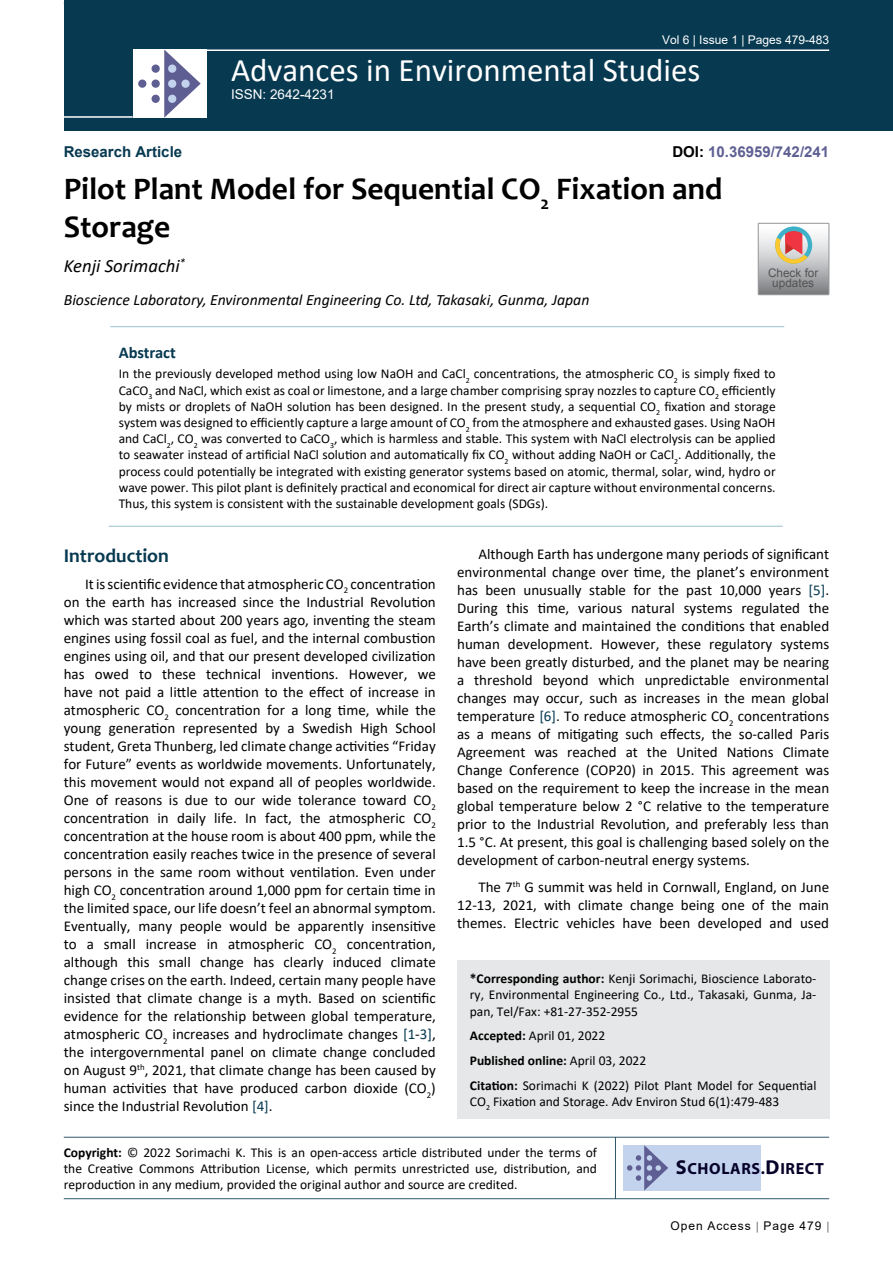
<style>
.page{position:relative;width:893px;height:1263px;background:#fff}
.page>*{position:absolute;margin:0;border:0;box-sizing:border-box;transform-origin:0 0}
.t1{font:33px "Calibri";color:#fff}
.t2{font:700 31.5px/37.8px "Candara";color:#000}
.t3{font:700 19.5px "Candara";color:#073950}
.t4{font:italic 18.75px "Calibri";color:#000}
.t5{font:700 16.5px "Calibri";color:#073950}
.t6{font:700 16.2px "Myriad Pro";letter-spacing:.04em;color:#050128}
.t7{font:italic 15.75px "Calibri";color:#000}
.t8{font:15px/18px "Calibri";color:#000;text-align:justify}
.t9{font:700 15px "Arial";color:#5e5f93}
.t10{font:700 15px "Arial";color:#073950}
.t11{font:13.5px/16.2px "Calibri";color:#000;text-align:justify}
.t12{font:13.5px "Arial";color:#fff}
.t13{font:12px "Arial";color:#fff}
.t14{font:12px "Arial";letter-spacing:.08em;color:#000}
.t15{font:11.85px/10.2px "Arial";color:#535353;text-align:center}
.s1{color:#000}
.s2{color:#073950}
.s3{font-weight:700}
.s4{font-size:20.25px}
</style>
<div class="page">
<div style="left:64px;top:0;width:829px;height:131px;background:#073950"></div>
<div style="left:457px;top:960px;width:372px;height:159px;background:#e6e7e8"></div>
<hr style="left:64px;top:1137px;width:765px;height:1px;background:#073950">
<hr style="left:64px;top:1198px;width:765px;height:1px;background:#073950">
<hr style="left:615px;top:1137px;width:1px;height:62px;background:#073950">
<hr style="left:204px;top:49px;width:625px;height:2px;background:#fff">
<hr style="left:64px;top:116px;width:69px;height:2px;background:#fff">
<div style="left:133px;top:49px;width:74px;height:69px;background:#fff"></div>
<svg style="left:164px;top:49px;width:37px;height:69px"></svg>
<div style="left:152px;top:65px;width:8px;height:8px;background:#5e5e92;border-radius:50%"></div>
<div style="left:138px;top:80px;width:8px;height:8px;background:#5e5e92;border-radius:50%"></div>
<div style="left:152px;top:80px;width:8px;height:8px;background:#5e5e92;border-radius:50%"></div>
<div style="left:168px;top:80px;width:8px;height:8px;background:#c3d3ee;border-radius:50%"></div>
<div style="left:181px;top:80px;width:9px;height:8px;background:#c3d3ee;border-radius:50%"></div>
<div style="left:168px;top:95px;width:8px;height:8px;background:#c3d3ee;border-radius:50%"></div>
<div style="left:168px;top:65px;width:8px;height:8px;background:#c3d3ee;border-radius:50%"></div>
<div style="left:152px;top:95px;width:8px;height:8px;background:#5e5e92;border-radius:50%"></div>
<div style="left:623px;top:1145px;width:138px;height:45px;background:#c3d3ee"></div>
<svg style="left:627px;top:1145px;width:41px;height:45px"></svg>
<hr style="left:110px;top:326px;width:674px;height:1px;background:#98c0d2">
<hr style="left:109px;top:526px;width:674px;height:1px;background:#98c0d2">
<svg style="left:758px;top:223px;width:71px;height:72px;background:#bdb6b3"></svg>
<p class="t13" style="left:662px;top:31px;width:169px">Vol 6 | Issue 1 | Pages 479-483</p>
<h1 class="t1" style="left:231px;top:47px;width:471px">Advances in Environmental Studies</h1>
<p class="t12" style="left:231px;top:85px;width:105px">ISSN: 2642-4231</p>
<p class="t9" style="left:672px;top:141px;width:158px"><span class="s1">DOI:</span> 10.36959/742/241</p>
<h2 class="t2" style="left:64px;top:169px;width:660px">Pilot Plant Model for Sequential CO<sub>2</sub> Fixation and<br>Storage</h2>
<p class="t4" style="left:64px;top:253px;width:123px">Kenji Sorimachi<sup>*</sup></p>
<p class="t7" style="left:64px;top:289px;width:527px">Bioscience Laboratory, Environmental Engineering Co. Ltd, Takasaki, Gunma, Japan</p>
<p class="t10" style="left:64px;top:141px;width:120px">Research Article</p>
<p class="t15" style="left:768px;top:267px;width:52px">Check for updates</p>
<p class="t5" style="left:119px;top:341px;width:59px">Abstract</p>
<p class="t11" style="left:119px;top:365px;width:658px">In the previously developed method using low NaOH and CaCl<sub>2</sub> concentrations, the atmospheric CO<sub>2</sub> is simply fixed to CaCO<sub>3</sub> and NaCl, which exist as coal or limestone, and a large chamber comprising spray nozzles to capture CO<sub>2</sub> efficiently by mists or droplets of NaOH solution has been designed. In the present study, a sequential CO<sub>2</sub> fixation and storage system was designed to efficiently capture a large amount of CO<sub>2</sub> from the atmosphere and exhausted gases. Using NaOH and CaCl<sub>2</sub>, CO<sub>2</sub> was converted to CaCO<sub>3</sub>, which is harmless and stable. This system with NaCl electrolysis can be applied to seawater instead of artificial NaCl solution and automatically fix CO<sub>2</sub> without adding NaOH or CaCl<sub>2</sub>. Additionally, the process could potentially be integrated with existing generator systems based on atomic, thermal, solar, wind, hydro or wave power. This pilot plant is definitely practical and economical for direct air capture without environmental concerns.<br>Thus, this system is consistent with the sustainable development goals (SDGs).</p>
<h3 class="t3" style="left:64px;top:543px;width:107px">Introduction</h3>
<p class="t8" style="left:64px;top:574px;width:374px;text-indent:21px">It is scientific evidence that atmospheric CO<sub>2</sub> concentration on the earth has increased since the Industrial Revolution which was started about 200 years ago, inventing the steam engines using fossil coal as fuel, and the internal combustion engines using oil, and that our present developed civilization has owed to these technical inventions. However, we have not paid a little attention to the effect of increase in atmospheric CO<sub>2</sub> concentration for a long time, while the young generation represented by a Swedish High School student, Greta Thunberg, led climate change activities “Friday for Future” events as worldwide movements. Unfortunately, this movement would not expand all of peoples worldwide.<br>One of reasons is due to our wide tolerance toward CO<sub>2 </sub>concentration in daily life. In fact, the atmospheric CO<sub>2 </sub>concentration at the house room is about 400 ppm, while the concentration easily reaches twice in the presence of several persons in the same room without ventilation. Even under high CO<sub>2</sub> concentration around 1,000 ppm for certain time in the limited space, our life doesn’t feel an abnormal symptom.<br>Eventually, many people would be apparently insensitive to a small increase in atmospheric CO<sub>2</sub> concentration, although this small change has clearly induced climate change crises on the earth. Indeed, certain many people have insisted that climate change is a myth. Based on scientific evidence for the relationship between global temperature, atmospheric CO<sub>2</sub> increases and hydroclimate changes <span class="s2">[1</span>-<span class="s2">3]</span>, the intergovernmental panel on climate change concluded on August 9<sup>th</sup>, 2021, that climate change has been caused by human activities that have produced carbon dioxide (CO<sub>2</sub>) since the Industrial Revolution <span class="s2">[4]</span>.</p>
<p class="t8" style="left:457px;top:545px;width:374px;text-indent:21px">Although Earth has undergone many periods of significant environmental change over time, the planet’s environment has been unusually stable for the past 10,000 years <span class="s2">[5]</span>.<br>During this time, various natural systems regulated the Earth’s climate and maintained the conditions that enabled human development. However, these regulatory systems have been greatly disturbed, and the planet may be nearing a threshold beyond which unpredictable environmental changes may occur, such as increases in the mean global temperature <span class="s2">[6]</span>. To reduce atmospheric CO<sub>2</sub> concentrations as a means of mitigating such effects, the so-called Paris Agreement was reached at the United Nations Climate Change Conference (COP20) in 2015. This agreement was based on the requirement to keep the increase in the mean global temperature below 2 °C relative to the temperature prior to the Industrial Revolution, and preferably less than 1.5 °C. At present, this goal is challenging based solely on the development of carbon-neutral energy systems.</p>
<p class="t8" style="left:457px;top:877px;width:374px;text-indent:21px">The 7<sup>th</sup> G summit was held in Cornwall, England, on June 12-13, 2021, with climate change being one of the main themes. Electric vehicles have been developed and used</p>
<p class="t11" style="left:470px;top:970px;width:348px"><span class="s3">*Corresponding author:</span> Kenji Sorimachi, Bioscience Laborato&shy;ry, Environmental Engineering Co., Ltd., Takasaki, Gunma, Ja&shy;pan, Tel/Fax: +81-27-352-2955</p>
<p class="t11" style="left:470px;top:1023px;width:348px;line-height:24.8px;text-align:left"><span class="s3">Accepted:</span> April 01, 2022<br><span class="s3">Published online:</span> April 03, 2022<br><span class="s3">Citation:</span> Sorimachi K (2022) Pilot Plant Model for Sequential</p>
<p class="t11" style="left:470px;top:1093px;width:311px">CO<sub>2</sub> Fixation and Storage. Adv Environ Stud 6(1):479-483</p>
<p class="t11" style="left:64px;top:1144px;width:535px"><span class="s3">Copyright:</span> © 2022 Sorimachi K. This is an open-access article distributed under the terms of the Creative Commons Attribution License, which permits unrestricted use, distribution, and reproduction in any medium, provided the original author and source are credited.</p>
<p class="t6" style="left:676px;top:1158px;width:150px"><span class="s4">S</span>CHOLARS.<span class="s4">D</span>IRECT</p>
<p class="t14" style="left:670px;top:1217px;width:152px">Open Access Page 479</p>
</div>
